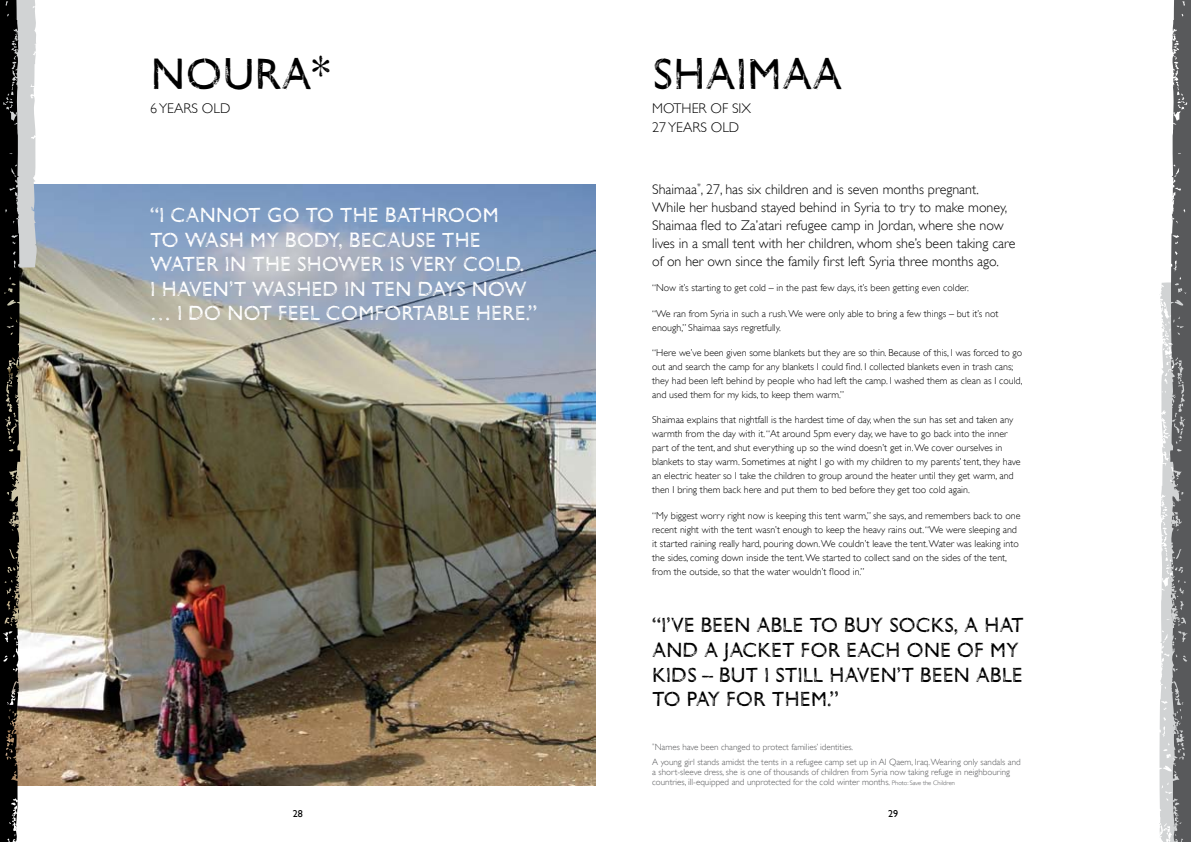
<style>
.page{position:relative;width:1191px;height:842px;background:#fff}
.page>*{position:absolute;margin:0;border:0;box-sizing:border-box;transform-origin:0 0}
.t1{font:45px "Gill Sans Woodblock";color:#000}
.t2{font:21px/24.5px "Gill Sans Woodblock";color:#fff}
.t3{font:21px/24.5px "Gill Sans Woodblock";color:#000}
.t4{font:300 14px/18px "Gill Sans";color:#000}
.t5{font:300 10px/14px "Gill Sans";color:#000}
.t6{font:10px "Gill Sans";color:#000}
.t7{font:300 9px/15.7px "Gill Sans";color:#58595b}
.s1{font-size:6.5px}
</style>
<div class="page">
<svg style="left:1159px;top:0;width:32px;height:842px"></svg>
<img style="left:39px;top:184px;width:556px;height:601px">
<svg style="left:0;top:0;width:39px;height:842px;background:#767269"></svg>
<h1 class="t1" style="left:150px;top:47px;width:181px">NOURA*</h1>
<h3 class="t4" style="left:150px;top:100px;width:82px">6 years old</h3>
<h2 class="t2" style="left:150px;top:203px;width:388px">“I CANNOT GO TO THE BATHROOM<br>TO WASH MY BODY, BECAUSE THE<br>WATER IN THE SHOWER IS VERY COLD.<br>I HAVEN’T WASHED IN TEN DAYS NOW … I DO NOT FEEL COMFORTABLE HERE.”</h2>
<h1 class="t1" style="left:652px;top:47px;width:191px">SHAIMAA</h1>
<h3 class="t4" style="left:652px;top:99px;width:100px;line-height:18.5px">MOTHer of six<br>27 years old</h3>
<p class="t4" style="left:652px;top:180px;width:365px">Shaimaa<sup>*</sup>, 27, has six children and is seven months pregnant.<br>While her husband stayed behind in Syria to try to make money, Shaimaa fled to Za’atari refugee camp in Jordan, where she now lives in a small tent with her children, whom she’s been taking care of on her own since the family first left Syria three months ago.</p>
<p class="t5" style="left:652px;top:281px;width:318px">“Now it’s starting to get cold – in the past few days, it’s been getting even colder.</p>
<p class="t5" style="left:652px;top:306px;width:348px">“We ran from Syria in such a rush. We were only able to bring a few things – but it’s not enough,” Shaimaa says regretfully.</p>
<p class="t5" style="left:652px;top:346px;width:372px">“Here we’ve been given some blankets but they are so thin. Because of this, I was forced to go out and search the camp for any blankets I could find. I collected blankets even in trash cans; they had been left behind by people who had left the camp. I washed them as clean as I could, and used them for my kids, to keep them warm.”</p>
<p class="t5" style="left:652px;top:413px;width:370px">Shaimaa explains that nightfall is the hardest time of day, when the sun has set and taken any warmth from the day with it. “At around 5pm every day, we have to go back into the inner part of the tent, and shut everything up so the wind doesn’t get in. We cover ourselves in blankets to stay warm. Sometimes at night I go with my children to my parents’ tent, they have an electric heater so I take the children to group around the heater until they get warm, and then I bring them back here and put them to bed before they get too cold again.</p>
<p class="t5" style="left:652px;top:508px;width:370px">“My biggest worry right now is keeping this tent warm,” she says, and remembers back to one recent night with the tent wasn’t enough to keep the heavy rains out. “We were sleeping and it started raining really hard, pouring down. We couldn’t leave the tent. Water was leaking into the sides, coming down inside the tent. We started to collect sand on the sides of the tent, from the outside, so that the water wouldn’t flood in.”</p>
<h2 class="t3" style="left:652px;top:613px;width:373px">“I’VE BEEN ABLE TO BUY SOCKS, A HAT<br>AND A JACKET FOR EACH ONE OF MY<br>KIDS – BUT I STILL HAVEN’T BEEN ABLE<br>TO PAY FOR THEM.”</h2>
<p class="t7" style="left:652px;top:739px;width:370px"><sup>*</sup>Names have been changed to protect families’ identities.<br>A young girl stands amidst the tents in a refugee camp set up in Al Qaem, Iraq. Wearing only sandals and</p>
<p class="t7" style="left:652px;top:767px;width:359px;line-height:10px">a short-sleeve dress, she is one of thousands of children from Syria now taking refuge in neighbouring countries, ill-equipped and unprotected for the cold winter months. <span class="s1">Photo: Save the Children</span></p>
<p class="t6" style="left:293px;top:808px;width:11px">28</p>
<p class="t6" style="left:888px;top:808px;width:11px">29</p>
</div>
